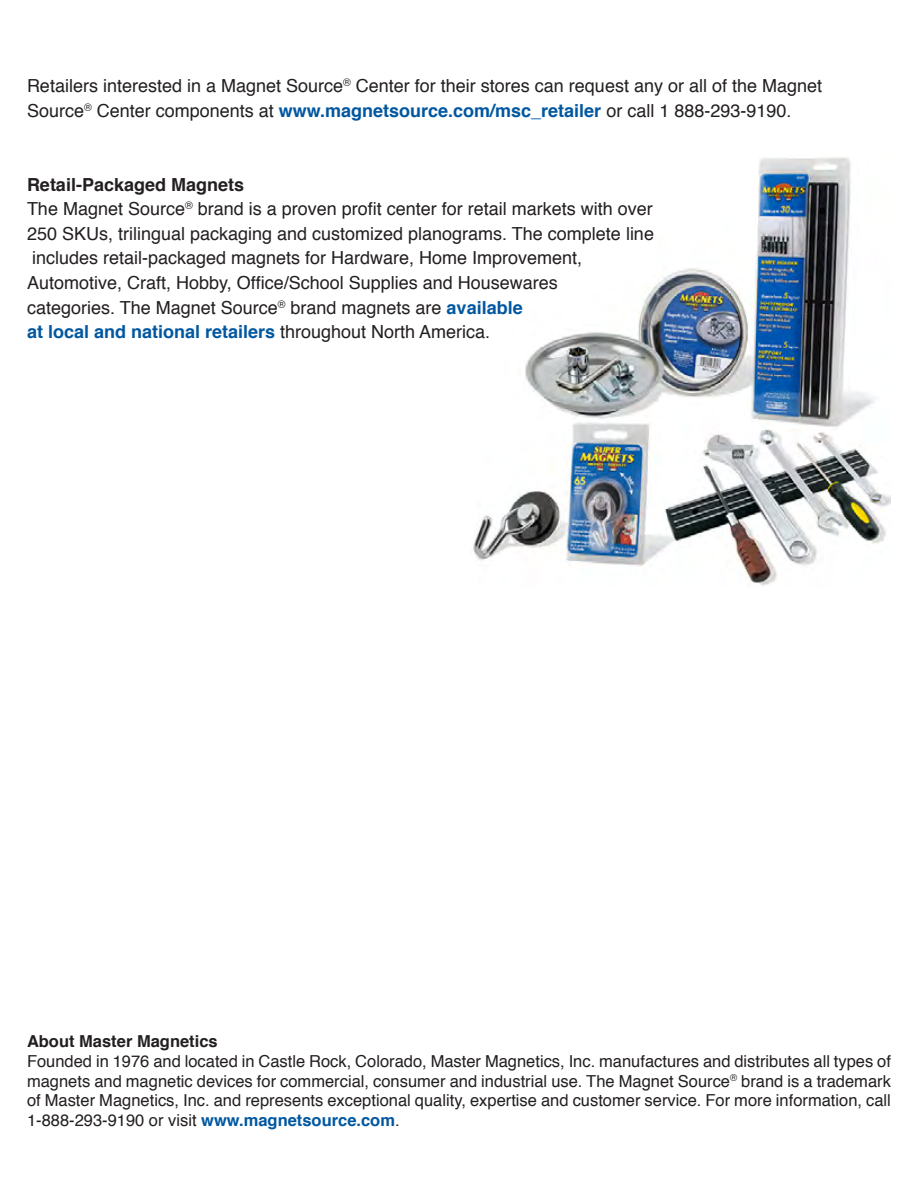
<style>
.page{position:relative;width:918px;height:1188px;background:#fff}
.page>*{position:absolute;margin:0;border:0;box-sizing:border-box;transform-origin:0 0}
.t1{font:18px/24.6px "Helvetica";color:#231f20}
.t2{font:16.5px/19.8px "Helvetica";color:#231f20;text-align:justify}
.t3{font:700 16.5px "Helvetica";color:#231f20}
.s1{font-weight:700;color:#0057a0}
.s2{font-weight:700}
</style>
<div class="page">
<img style="left:473px;top:157px;width:418px;height:429px">
<p class="t1" style="left:27px;top:74px;width:797px">Retailers interested in a Magnet Source<sup>®</sup> Center for their stores can request any or all of the Magnet<br>Source<sup>®</sup> Center components at <span class="s1">www.magnetsource.com/msc_retailer</span> or call 1 888-293-9190.</p>
<p class="t1" style="left:27px;top:172px;width:629px"><span class="s2">Retail-Packaged Magnets<br></span>The Magnet Source<sup>®</sup> brand is a proven profit center for retail markets with over 250 SKUs, trilingual packaging and customized planograms. The complete line includes retail-packaged magnets for Hardware, Home Improvement, Automotive, Craft, Hobby, Office/School Supplies and Housewares<br>categories. The Magnet Source<sup>®</sup> brand magnets are <span class="s1">available<br>at local and national retailers</span> throughout North America.</p>
<p class="t3" style="left:27px;top:1028px;width:192px">About Master Magnetics</p>
<p class="t2" style="left:27px;top:1052px;width:866px">Founded in 1976 and located in Castle Rock, Colorado, Master Magnetics, Inc. manufactures and distributes all types of magnets and magnetic devices for commercial, consumer and industrial use. The Magnet Source<sup>®</sup> brand is a trademark of Master Magnetics, Inc. and represents exceptional quality, expertise and customer service. For more information, call 1-888-293-9190 or visit <span class="s1">www.magnetsource.com</span>.</p>
</div>
